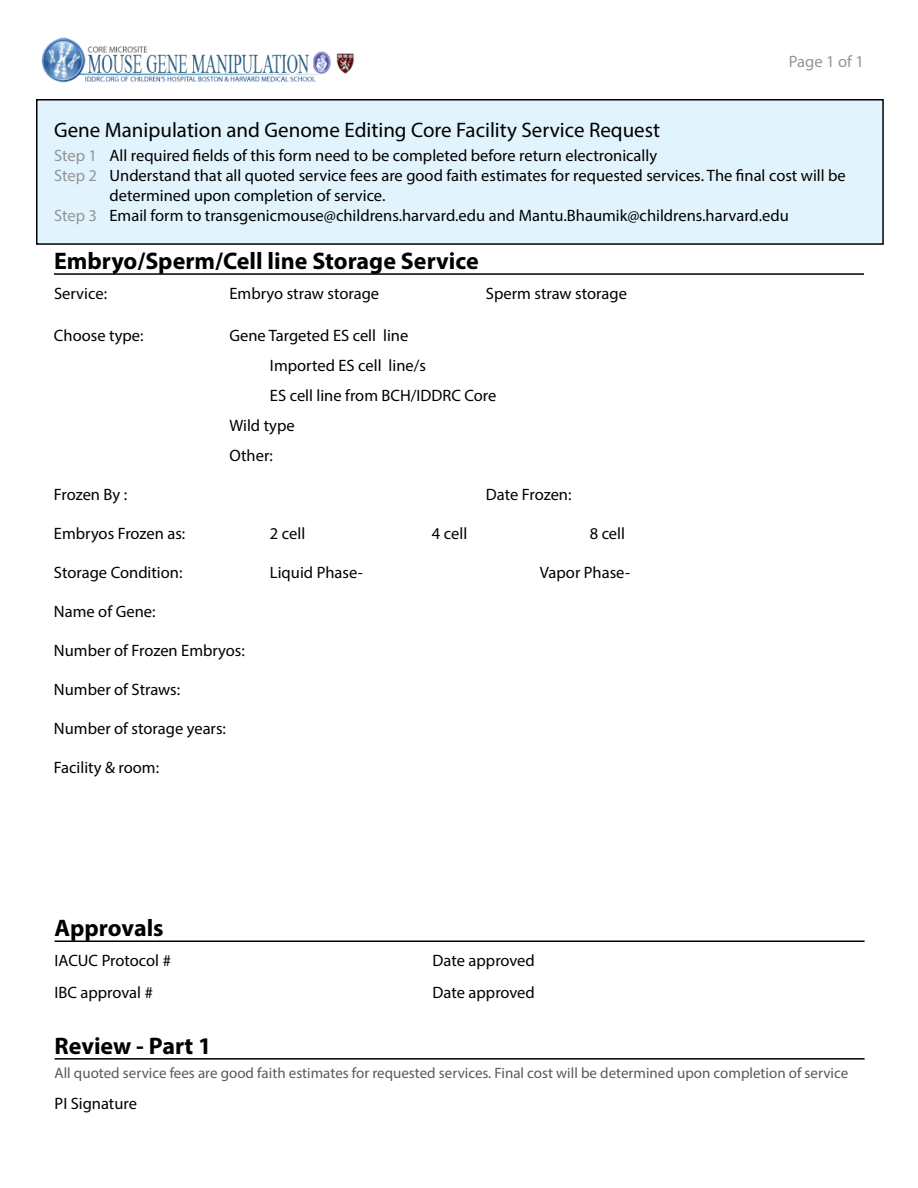
<style>
.page{position:relative;width:918px;height:1188px;background:#fff}
.page>*{position:absolute;margin:0;border:0;box-sizing:border-box;transform-origin:0 0}
.t1{font:700 24px "Myriad Pro";color:#000}
.t2{font:21px "Myriad Pro";color:#000}
.t3{font:16.5px "Myriad Pro";color:#000}
.t4{font:16.5px "Myriad Pro";color:#939598}
.t5{font:15px "Myriad Pro";color:#58595b}
.s1{color:#939598}
</style>
<div class="page">
<div style="left:37px;top:100px;width:846px;height:144px;background:#e1f4fd"></div>
<div style="left:36px;top:99px;width:848px;height:146px;border:2px solid #000"></div>
<img style="left:41px;top:37px;width:313px;height:46px">
<hr style="left:54px;top:273px;width:810px;height:2px;background:#000">
<hr style="left:55px;top:940px;width:810px;height:2px;background:#000">
<hr style="left:55px;top:1058px;width:810px;height:2px;background:#000">
<p class="t4" style="left:789px;top:51px;width:77px">Page 1 of 1</p>
<p class="t2" style="left:54px;top:117px;width:608px">Gene Manipulation and Genome Editing Core Facility Service Request</p>
<p class="t3" style="left:54px;top:146px;width:605px"><span class="s1">Step 1</span> All required fields of this form need to be completed before return electronically</p>
<p class="t3" style="left:54px;top:165px;width:793px"><span class="s1">Step 2</span> Understand that all quoted service fees are good faith estimates for requested services. The final cost will be</p>
<p class="t3" style="left:110px;top:185px;width:277px">determined upon completion of service.</p>
<p class="t3" style="left:54px;top:205px;width:736px"><span class="s1">Step 3</span> Email form to transgenicmouse@childrens.harvard.edu and Mantu.Bhaumik@childrens.harvard.edu</p>
<h1 class="t1" style="left:54px;top:245px;width:426px">Embryo/Sperm/Cell line Storage Service</h1>
<p class="t3" style="left:54px;top:283px;width:55px">Service:</p>
<p class="t3" style="left:230px;top:283px;width:151px">Embryo straw storage</p>
<p class="t3" style="left:486px;top:283px;width:142px">Sperm straw storage</p>
<p class="t3" style="left:54px;top:325px;width:91px">Choose type:</p>
<p class="t3" style="left:229px;top:325px;width:180px">Gene Targeted ES cell line</p>
<p class="t3" style="left:270px;top:355px;width:158px">Imported ES cell line/s</p>
<p class="t3" style="left:270px;top:385px;width:228px">ES cell line from BCH/IDDRC Core</p>
<p class="t3" style="left:229px;top:415px;width:67px">Wild type</p>
<p class="t3" style="left:229px;top:445px;width:45px">Other:</p>
<p class="t3" style="left:54px;top:484px;width:75px">Frozen By :</p>
<p class="t3" style="left:486px;top:484px;width:87px">Date Frozen:</p>
<p class="t3" style="left:54px;top:523px;width:133px">Embryos Frozen as:</p>
<p class="t3" style="left:270px;top:523px;width:37px">2 cell</p>
<p class="t3" style="left:432px;top:523px;width:37px">4 cell</p>
<p class="t3" style="left:590px;top:523px;width:37px">8 cell</p>
<p class="t3" style="left:54px;top:562px;width:130px">Storage Condition:</p>
<p class="t3" style="left:270px;top:562px;width:94px">Liquid Phase-</p>
<p class="t3" style="left:540px;top:562px;width:92px">Vapor Phase-</p>
<p class="t3" style="left:54px;top:601px;width:103px">Name of Gene:</p>
<p class="t3" style="left:54px;top:640px;width:192px">Number of Frozen Embryos:</p>
<p class="t3" style="left:54px;top:679px;width:128px">Number of Straws:</p>
<p class="t3" style="left:54px;top:718px;width:174px">Number of storage years:</p>
<p class="t3" style="left:54px;top:757px;width:107px">Facility &amp; room:</p>
<h1 class="t1" style="left:55px;top:912px;width:111px">Approvals</h1>
<p class="t3" style="left:55px;top:951px;width:118px">IACUC Protocol #</p>
<p class="t3" style="left:433px;top:951px;width:104px">Date approved</p>
<p class="t3" style="left:55px;top:982px;width:100px">IBC approval #</p>
<p class="t3" style="left:433px;top:982px;width:104px">Date approved</p>
<h1 class="t1" style="left:55px;top:1030px;width:159px">Review - Part 1</h1>
<p class="t5" style="left:55px;top:1063px;width:795px">All quoted service fees are good faith estimates for requested services. Final cost will be determined upon completion of service</p>
<p class="t3" style="left:55px;top:1094px;width:84px">PI Signature</p>
</div>
